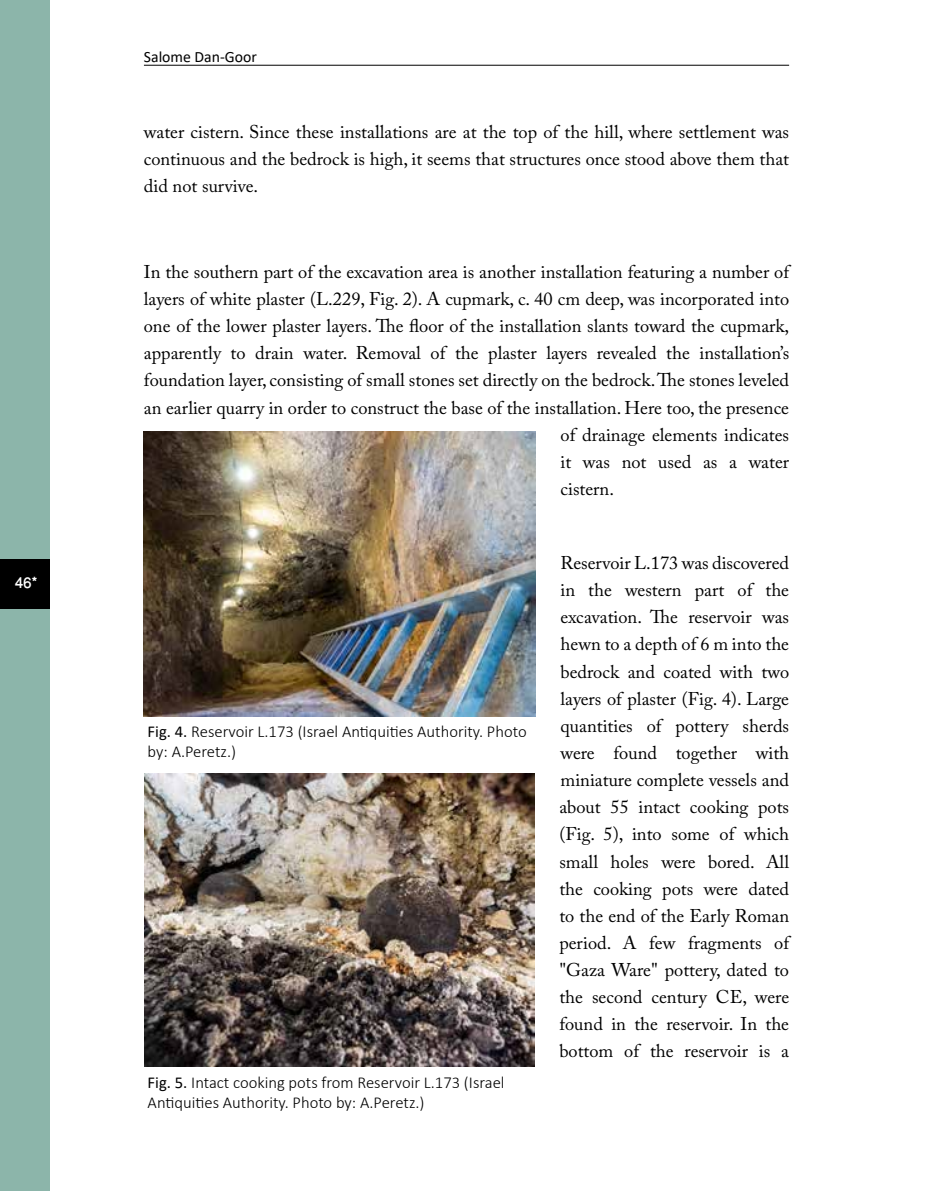
<style>
.page{position:relative;width:943px;height:1191px;background:#fff}
.page>*{position:absolute;margin:0;border:0;box-sizing:border-box;transform-origin:0 0}
.t1{font:500 21px "Win Soft Pro";color:#fff}
.t2{font:18.38px/27.1px "Adobe Caslon Pro";color:#000;text-align:justify}
.t3{font:300 16.62px/20.1px "Calibri";color:#000}
.t4{font:15.75px "Calibri";color:#000}
.s1{font-weight:400}
</style>
<div class="page">
<div style="left:0;top:0;width:50px;height:1191px;background:#8cb5aa"></div>
<div style="left:0;top:559px;width:50px;height:50px;background:#000"></div>
<hr style="left:144px;top:65px;width:645px;height:1px;background:#000">
<img style="left:144px;top:432px;width:391px;height:285px">
<img style="left:145px;top:774px;width:389px;height:292px">
<p class="t1" style="left:15px;top:567px;width:24px">46*</p>
<p class="t4" style="left:144px;top:45px;width:115px">Salome Dan-Goor</p>
<p class="t2" style="left:144px;top:118px;width:646px">water cistern. Since these installations are at the top of the hill, where settlement was continuous and the bedrock is high, it seems that structures once stood above them that did not survive.</p>
<p class="t2" style="left:144px;top:258px;width:646px">In the southern part of the excavation area is another installation featuring a number of</p>
<p class="t2" style="left:144px;top:285px;width:646px">layers of white plaster (L.229, Fig. 2). A cupmark, c. 40 cm deep, was incorporated into</p>
<p class="t2" style="left:144px;top:312px;width:646px">one of the lower plaster layers. The floor of the installation slants toward the cupmark,</p>
<p class="t2" style="left:144px;top:339px;width:646px">apparently to drain water. Removal of the plaster layers revealed the installation’s</p>
<p class="t2" style="left:144px;top:366px;width:646px">foundation layer, consisting of small stones set directly on the bedrock. The stones leveled</p>
<p class="t2" style="left:144px;top:394px;width:646px">an earlier quarry in order to construct the base of the installation. Here too, the presence</p>
<p class="t2" style="left:560px;top:421px;width:230px">of drainage elements indicates</p>
<p class="t2" style="left:560px;top:448px;width:230px">it was not used as a water</p>
<p class="t2" style="left:560px;top:475px;width:55px">cistern.</p>
<p class="t3" style="left:148px;top:721px;width:380px"><span class="s1">Fig. 4.</span> Reservoir L.173 (Israel Antiquities Authority. Photo by: A.Peretz.)</p>
<p class="t3" style="left:148px;top:1072px;width:358px"><span class="s1">Fig. 5.</span> Intact cooking pots from Reservoir L.173 (Israel<br>Antiquities Authority. Photo by: A.Peretz.)</p>
<p class="t2" style="left:559px;top:549px;width:231px">Reservoir L.173 was discovered in the western part of the excavation. The reservoir was hewn to a depth of 6 m into the bedrock and coated with two layers of plaster (Fig. 4). Large quantities of pottery sherds were found together with miniature complete vessels and about 55 intact cooking pots (Fig. 5), into some of which small holes were bored. All the cooking pots were dated to the end of the Early Roman period. A few fragments of "Gaza Ware" pottery, dated to the second century CE, were found in the reservoir. In the bottom of the reservoir is a</p>
</div>
